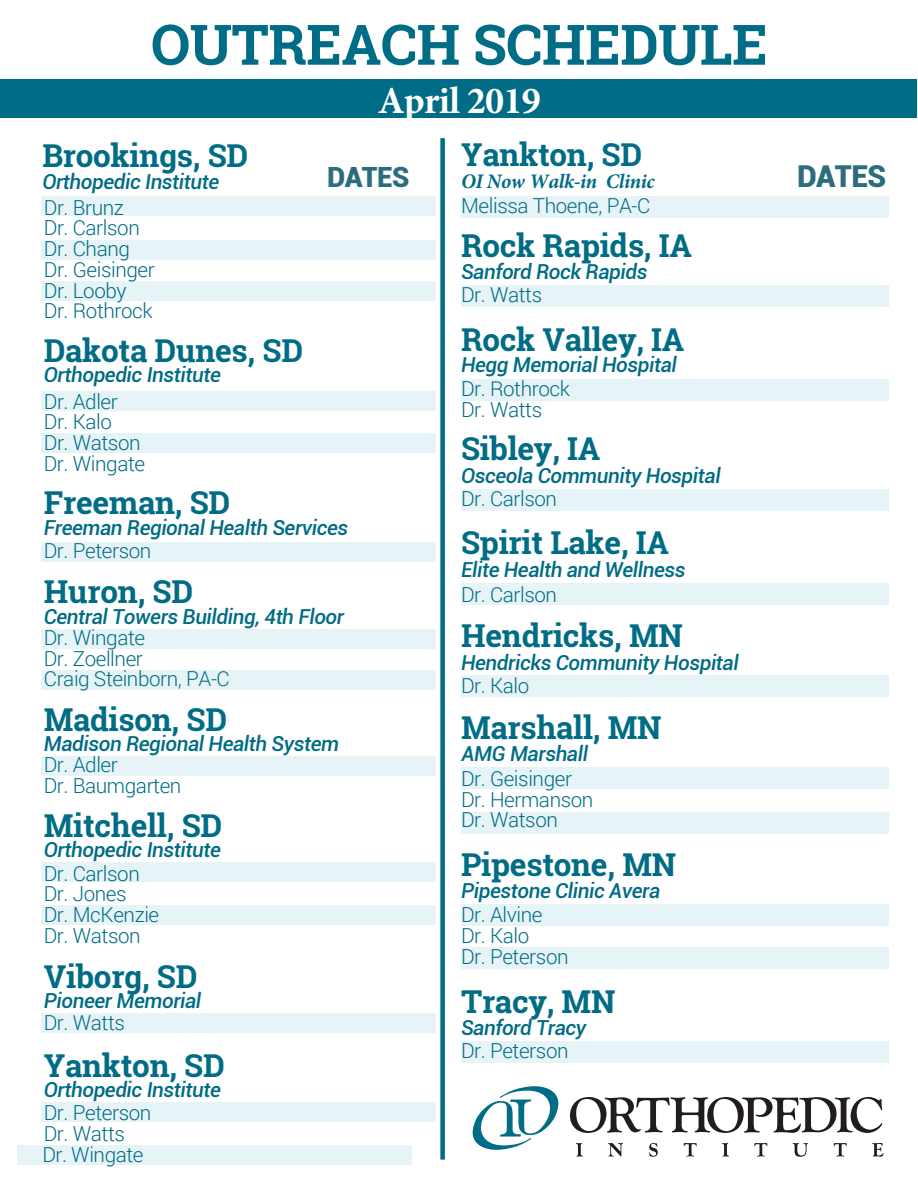
<style>
.page{position:relative;width:918px;height:1188px;background:#fff}
.page>*{position:absolute;margin:0;border:0;box-sizing:border-box;transform-origin:0 0}
.t1{font:700 55.8px "Roboto Slab";letter-spacing:-.01em;color:#006c85}
.t2{font:700 38.25px "Minion Pro";letter-spacing:-.02em;color:#fff}
.t3{font:700 31.5px "Roboto Slab";letter-spacing:-.01em;color:#006c85}
.t4{font:900 30.15px "Roboto";letter-spacing:-.02em;color:#2b6c7d}
.t5{font:900 27.9px "Roboto";letter-spacing:-.02em;color:#2b6c7d}
.t6{font:300 20.7px/20.7px "Roboto";letter-spacing:-.02em;color:#006c85}
.t7{font:italic 500 20.7px "Roboto";letter-spacing:-.02em;color:#006c85}
.t8{font:italic 700 20.7px "Minion Pro";letter-spacing:-.02em;color:#006c85}
</style>
<div class="page">
<div style="left:41px;top:196px;width:394px;height:20px;background:#e7f4f7"></div>
<div style="left:41px;top:240px;width:394px;height:20px;background:#e7f4f7"></div>
<div style="left:41px;top:281px;width:394px;height:20px;background:#e7f4f7"></div>
<div style="left:41px;top:391px;width:394px;height:20px;background:#e7f4f7"></div>
<div style="left:41px;top:433px;width:394px;height:20px;background:#e7f4f7"></div>
<div style="left:41px;top:542px;width:394px;height:20px;background:#e7f4f7"></div>
<div style="left:41px;top:629px;width:394px;height:20px;background:#e7f4f7"></div>
<div style="left:41px;top:670px;width:394px;height:20px;background:#e7f4f7"></div>
<div style="left:41px;top:756px;width:394px;height:20px;background:#e7f4f7"></div>
<div style="left:41px;top:862px;width:394px;height:20px;background:#e7f4f7"></div>
<div style="left:41px;top:905px;width:394px;height:20px;background:#e7f4f7"></div>
<div style="left:41px;top:1013px;width:394px;height:20px;background:#e7f4f7"></div>
<div style="left:0;top:80px;width:917px;height:38px;background:#006c85"></div>
<div style="left:440px;top:138px;width:5px;height:1022px;background:#006c85"></div>
<div style="left:41px;top:1102px;width:394px;height:20px;background:#e7f4f7"></div>
<div style="left:17px;top:1145px;width:394px;height:20px;background:#e7f4f7"></div>
<div style="left:461px;top:196px;width:428px;height:22px;background:#e7f4f7"></div>
<div style="left:461px;top:285px;width:428px;height:22px;background:#e7f4f7"></div>
<div style="left:461px;top:379px;width:428px;height:21px;background:#e7f4f7"></div>
<div style="left:461px;top:489px;width:428px;height:22px;background:#e7f4f7"></div>
<div style="left:461px;top:584px;width:428px;height:21px;background:#e7f4f7"></div>
<div style="left:461px;top:675px;width:428px;height:22px;background:#e7f4f7"></div>
<div style="left:461px;top:768px;width:428px;height:21px;background:#e7f4f7"></div>
<div style="left:461px;top:812px;width:428px;height:22px;background:#e7f4f7"></div>
<div style="left:461px;top:904px;width:428px;height:22px;background:#e7f4f7"></div>
<div style="left:461px;top:947px;width:428px;height:22px;background:#e7f4f7"></div>
<div style="left:461px;top:1042px;width:428px;height:21px;background:#e7f4f7"></div>
<svg style="left:570px;top:1097px;width:312px;height:36px"></svg>
<svg style="left:576px;top:1143px;width:7px;height:14px"></svg>
<svg style="left:608px;top:1143px;width:15px;height:14px"></svg>
<svg style="left:649px;top:1143px;width:9px;height:14px"></svg>
<svg style="left:684px;top:1143px;width:13px;height:14px"></svg>
<svg style="left:722px;top:1143px;width:7px;height:14px"></svg>
<svg style="left:754px;top:1143px;width:13px;height:14px"></svg>
<svg style="left:793px;top:1143px;width:15px;height:14px"></svg>
<svg style="left:834px;top:1143px;width:13px;height:14px"></svg>
<svg style="left:872px;top:1143px;width:11px;height:14px"></svg>
<svg style="left:473px;top:1086px;width:86px;height:64px"></svg>
<h1 class="t1" style="left:151px;top:6px;width:618px">OUTREACH SCHEDULE</h1>
<h3 class="t3" style="left:42px;top:134px;width:207px">Brookings, SD</h3>
<p class="t7" style="left:42px;top:167px;width:178px">Orthopedic Institute</p>
<p class="t6" style="left:44px;top:196px;width:112px">Dr. Brunz<br>Dr. Carlson<br>Dr. Chang<br>Dr. Geisinger<br>Dr. Looby<br>Dr. Rothrock</p>
<h3 class="t3" style="left:44px;top:329px;width:261px">Dakota Dunes, SD</h3>
<p class="t7" style="left:44px;top:360px;width:178px">Orthopedic Institute</p>
<p class="t6" style="left:44px;top:390px;width:103px">Dr. Adler<br>Dr. Kalo<br>Dr. Watson<br>Dr. Wingate</p>
<h2 class="t2" style="left:378px;top:74px;width:165px">April 2019</h2>
<h3 class="t5" style="left:327px;top:157px;width:84px">DATES</h3>
<h3 class="t3" style="left:461px;top:133px;width:183px">Yankton, SD</h3>
<p class="t8" style="left:461px;top:167px;width:195px">OI Now Walk-in Clinic</p>
<p class="t6" style="left:461px;top:195px;width:191px">Melissa Thoene, PA-C</p>
<h3 class="t3" style="left:461px;top:224px;width:233px">Rock Rapids, IA</h3>
<p class="t7" style="left:461px;top:257px;width:188px">Sanford Rock Rapids</p>
<p class="t6" style="left:461px;top:284px;width:83px">Dr. Watts</p>
<h3 class="t3" style="left:461px;top:318px;width:225px">Rock Valley, IA</h3>
<p class="t7" style="left:461px;top:351px;width:217px">Hegg Memorial Hospital</p>
<p class="t6" style="left:461px;top:378px;width:110px">Dr. Rothrock<br>Dr. Watts</p>
<h3 class="t3" style="left:461px;top:427px;width:141px">Sibley, IA</h3>
<p class="t7" style="left:461px;top:461px;width:261px">Osceola Community Hospital</p>
<h3 class="t3" style="left:44px;top:481px;width:188px">Freeman, SD</h3>
<p class="t7" style="left:44px;top:513px;width:306px">Freeman Regional Health Services</p>
<p class="t6" style="left:44px;top:540px;width:109px">Dr. Peterson</p>
<h3 class="t3" style="left:44px;top:570px;width:151px">Huron, SD</h3>
<p class="t7" style="left:44px;top:602px;width:302px">Central Towers Building, 4th Floor</p>
<p class="t6" style="left:44px;top:626px;width:187px">Dr. Wingate<br>Dr. Zoellner<br>Craig Steinborn, PA-C</p>
<h3 class="t3" style="left:44px;top:698px;width:185px">Madison, SD</h3>
<p class="t7" style="left:44px;top:729px;width:297px">Madison Regional Health System</p>
<p class="t6" style="left:44px;top:754px;width:139px">Dr. Adler<br>Dr. Baumgarten</p>
<h3 class="t3" style="left:44px;top:804px;width:180px">Mitchell, SD</h3>
<p class="t7" style="left:44px;top:835px;width:178px">Orthopedic Institute</p>
<p class="t6" style="left:44px;top:862px;width:117px">Dr. Carlson<br>Dr. Jones<br>Dr. McKenzie<br>Dr. Watson</p>
<h3 class="t3" style="left:44px;top:955px;width:155px">Viborg, SD</h3>
<p class="t7" style="left:44px;top:986px;width:159px">Pioneer Memorial</p>
<p class="t6" style="left:44px;top:1011px;width:83px">Dr. Watts</p>
<h3 class="t3" style="left:44px;top:1044px;width:183px">Yankton, SD</h3>
<p class="t6" style="left:42px;top:1102px;width:111px">Dr. Peterson<br>Dr. Watts<br>Dr. Wingate</p>
<p class="t7" style="left:44px;top:1075px;width:178px">Orthopedic Institute</p>
<p class="t6" style="left:461px;top:487px;width:98px">Dr. Carlson</p>
<h3 class="t3" style="left:461px;top:521px;width:210px">Spirit Lake, IA</h3>
<p class="t7" style="left:461px;top:555px;width:226px">Elite Health and Wellness</p>
<p class="t6" style="left:461px;top:583px;width:98px">Dr. Carlson</p>
<h3 class="t3" style="left:461px;top:614px;width:223px">Hendricks, MN</h3>
<p class="t7" style="left:461px;top:648px;width:279px">Hendricks Community Hospital</p>
<p class="t6" style="left:461px;top:675px;width:70px">Dr. Kalo</p>
<h3 class="t3" style="left:461px;top:706px;width:202px">Marshall, MN</h3>
<p class="t7" style="left:462px;top:739px;width:128px">AMG Marshall</p>
<p class="t6" style="left:461px;top:767px;width:134px">Dr. Geisinger<br>Dr. Hermanson<br>Dr. Watson</p>
<h3 class="t3" style="left:461px;top:843px;width:217px">Pipestone, MN</h3>
<p class="t7" style="left:461px;top:876px;width:201px">Pipestone Clinic Avera</p>
<p class="t6" style="left:461px;top:904px;width:109px">Dr. Alvine<br>Dr. Kalo<br>Dr. Peterson</p>
<h3 class="t3" style="left:461px;top:980px;width:156px">Tracy, MN</h3>
<p class="t7" style="left:461px;top:1013px;width:127px">Sanford Tracy</p>
<p class="t6" style="left:461px;top:1040px;width:109px">Dr. Peterson</p>
<h3 class="t4" style="left:797px;top:155px;width:91px">DATES</h3>
</div>
